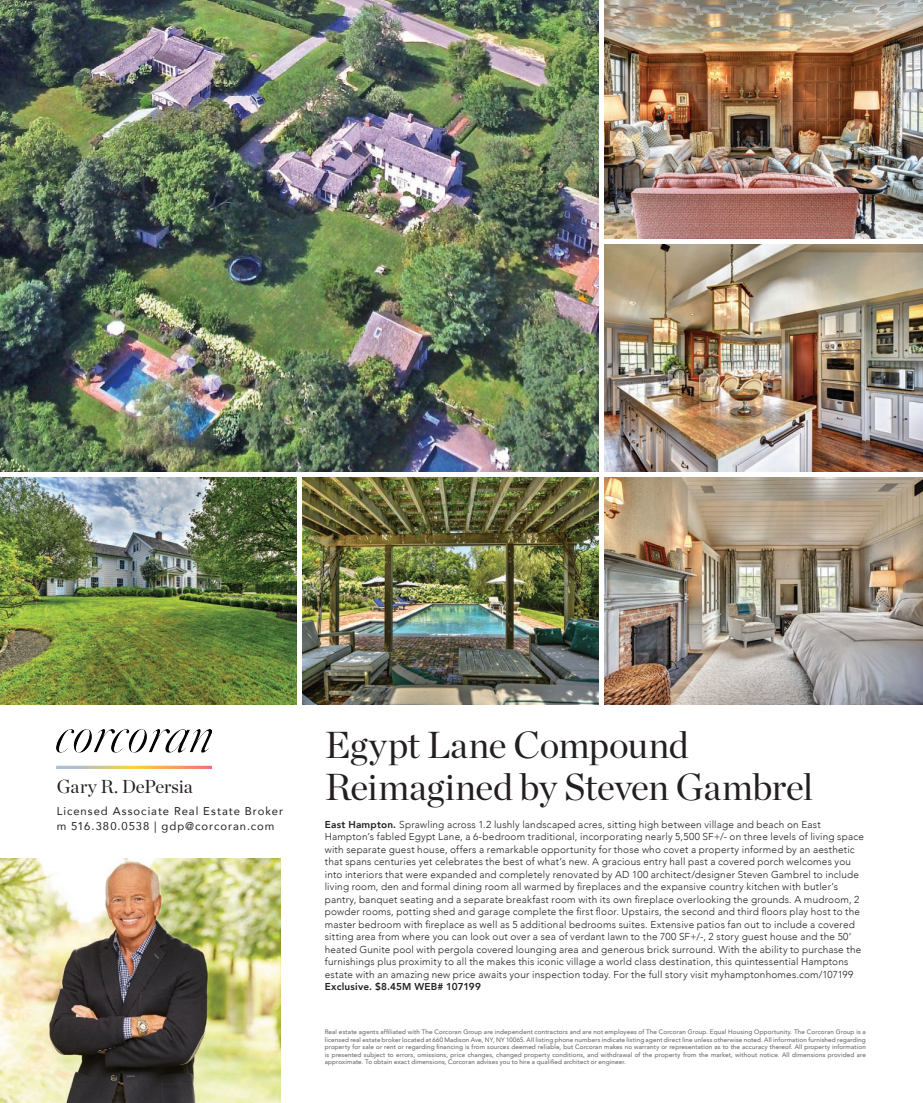
<style>
.page{position:relative;width:923px;height:1103px;background:#fff}
.page>*{position:absolute;margin:0;border:0;box-sizing:border-box;transform-origin:0 0}
.t1{font:37.5px/41.2px "Chronicle Display";letter-spacing:-.01em;color:#231f20}
.t2{font:18.75px "Chronicle Display";letter-spacing:-.01em;color:#231f20}
.t3{font:11.25px/15px "Avenir";letter-spacing:.085em;color:#231f20}
.t4{font:300 10px/12.5px "Avenir";letter-spacing:.02em;color:#231f20}
.t5{font:800 10px "Avenir";letter-spacing:.02em;color:#231f20}
.t6{font:300 6.25px/7.5px "Avenir";letter-spacing:.03em;color:#808285;text-align:justify}
.s1{font-weight:800}
</style>
<div class="page">
<img style="left:0;top:858px;width:281px;height:244px">
<img style="left:57px;top:729px;width:154px;height:39px">
<img style="left:0;top:0;width:598px;height:471px">
<img style="left:0;top:477px;width:296px;height:227px">
<img style="left:302px;top:477px;width:296px;height:227px">
<img style="left:604px;top:0;width:318px;height:238px">
<img style="left:604px;top:244px;width:318px;height:227px">
<img style="left:604px;top:477px;width:318px;height:227px">
<h2 class="t2" style="left:57px;top:771px;width:137px">Gary R. DePersia</h2>
<p class="t3" style="left:57px;top:803px;width:228px">Licensed Associate Real Estate Broker m 516.380.0538 | gdp@corcoran.com</p>
<h1 class="t1" style="left:325px;top:722px;width:490px">Egypt Lane Compound<br>Reimagined by Steven Gambrel</h1>
<p class="t4" style="left:325px;top:818px;width:540px"><span class="s1">East Hampton.</span> Sprawling across 1.2 lushly landscaped acres, sitting high between village and beach on East Hampton’s fabled Egypt Lane, a 6-bedroom traditional, incorporating nearly 5,500 SF+/- on three levels of living space with separate guest house, offers a remarkable opportunity for those who covet a property informed by an aesthetic that spans centuries yet celebrates the best of what’s new. A gracious entry hall past a covered porch welcomes you into interiors that were expanded and completely renovated by AD 100 architect/designer Steven Gambrel to include living room, den and formal dining room all warmed by fireplaces and the expansive country kitchen with butler’s pantry, banquet seating and a separate breakfast room with its own fireplace overlooking the grounds. A mudroom, 2 powder rooms, potting shed and garage complete the first floor. Upstairs, the second and third floors play host to the master bedroom with fireplace as well as 5 additional bedrooms suites. Extensive patios fan out to include a covered sitting area from where you can look out over a sea of verdant lawn to the 700 SF+/-, 2 story guest house and the 50’ heated Gunite pool with pergola covered lounging area and generous brick surround. With the ability to purchase the furnishings plus proximity to all the makes this iconic village a world class destination, this quintessential Hamptons estate with an amazing new price awaits your inspection today. For the full story visit myhamptonhomes.com/107199</p>
<p class="t5" style="left:325px;top:979px;width:158px">Exclusive. $8.45M WEB# 107199</p>
<p class="t6" style="left:325px;top:1028px;width:542px">Real estate agents affiliated with The Corcoran Group are independent contractors and are not employees of The Corcoran Group. Equal Housing Opportunity. The Corcoran Group is a licensed real estate broker located at 660 Madison Ave, NY, NY 10065. All listing phone numbers indicate listing agent direct line unless otherwise noted. All information furnished regarding property for sale or rent or regarding financing is from sources deemed reliable, but Corcoran makes no warranty or representation as to the accuracy thereof. All property information is presented subject to errors, omissions, price changes, changed property conditions, and withdrawal of the property from the market, without notice. All dimensions provided are approximate. To obtain exact dimensions, Corcoran advises you to hire a qualified architect or engineer.</p>
</div>
